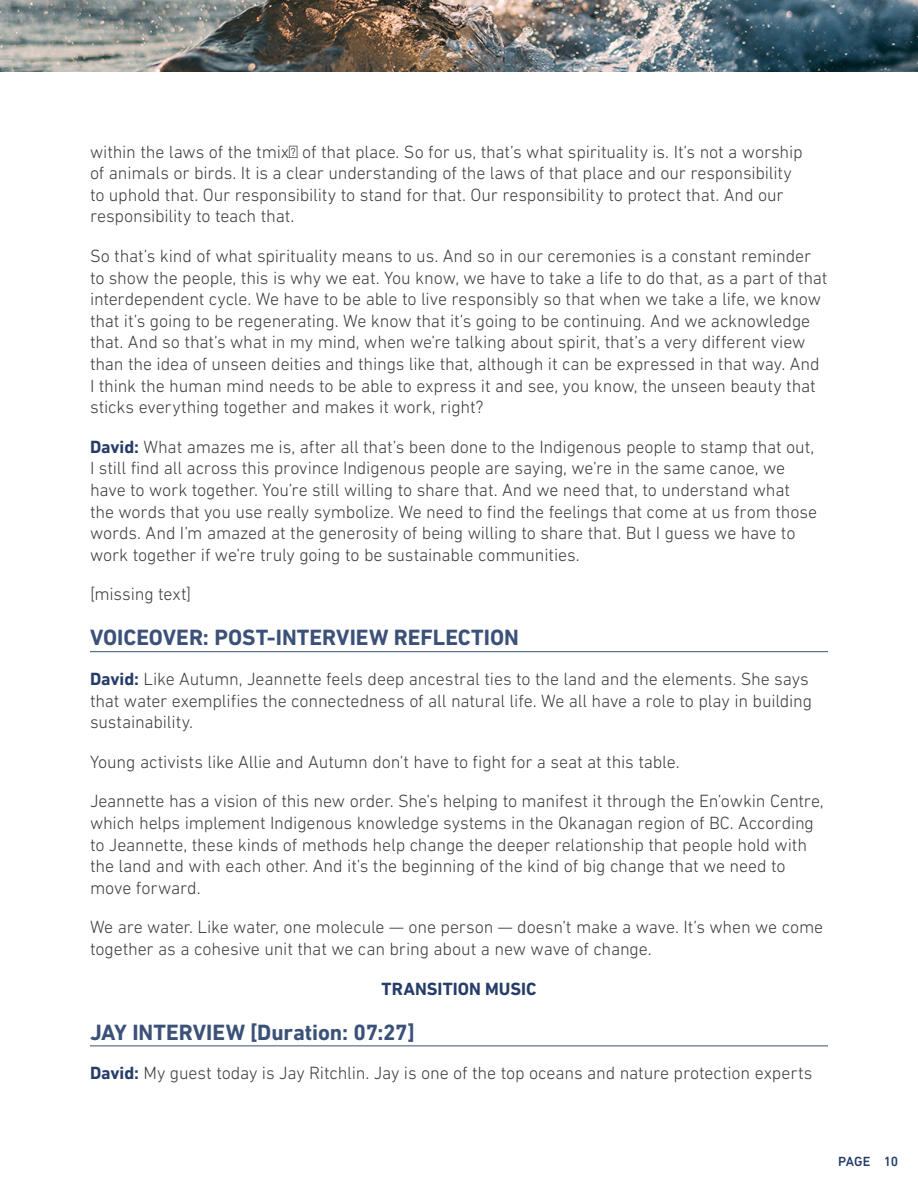
<style>
.page{position:relative;width:918px;height:1188px;background:#fff}
.page>*{position:absolute;margin:0;border:0;box-sizing:border-box;transform-origin:0 0}
.Section{font:700 22.5px "DIN Next LT Pro";color:#3c5178}
.Body_Copy{font:300 18px/21.6px "DIN Next LT Pro";letter-spacing:-.01em;color:#3e3e3f}
.Music{font:700 18px "DIN Next LT Pro";color:#263d69}
.t1{font:500 13.5px "DIN Next LT Pro";letter-spacing:-.01em;color:#263d69}
.s1{font-weight:700;color:#263d69}
</style>
<div class="page">
<hr style="left:90px;top:651px;width:738px;height:1px;background:#3c5178">
<hr style="left:90px;top:1046px;width:738px;height:1px;background:#3c5178">
<img style="left:0;top:0;width:918px;height:71px">
<p class="Body_Copy" style="left:90px;top:140px;width:714px">within the laws of the tmixʷ of that place. So for us, that’s what spirituality is. It’s not a worship of animals or birds. It is a clear understanding of the laws of that place and our responsibility to uphold that. Our responsibility to stand for that. Our responsibility to protect that. And our responsibility to teach that.</p>
<p class="Body_Copy" style="left:90px;top:245px;width:739px">So that’s kind of what spirituality means to us. And so in our ceremonies is a constant reminder to show the people, this is why we eat. You know, we have to take a life to do that, as a part of that interdependent cycle. We have to be able to live responsibly so that when we take a life, we know that it’s going to be regenerating. We know that it’s going to be continuing. And we acknowledge that. And so that’s what in my mind, when we’re talking about spirit, that’s a very different view than the idea of unseen deities and things like that, although it can be expressed in that way. And I think the human mind needs to be able to express it and see, you know, the unseen beauty that sticks everything together and makes it work, right?</p>
<p class="Body_Copy" style="left:90px;top:436px;width:729px"><span class="s1">David:</span> What amazes me is, after all that’s been done to the Indigenous people to stamp that out, I still find all across this province Indigenous people are saying, we’re in the same canoe, we have to work together. You’re still willing to share that. And we need that, to understand what the words that you use really symbolize. We need to find the feelings that come at us from those words. And I’m amazed at the generosity of being willing to share that. But I guess we have to work together if we’re truly going to be sustainable communities.</p>
<p class="Body_Copy" style="left:90px;top:583px;width:103px">[missing text]</p>
<p class="Section" style="left:90px;top:624px;width:431px">VOICEOVER: POST-INTERVIEW REFLECTION</p>
<p class="Body_Copy" style="left:90px;top:668px;width:724px"><span class="s1">David:</span> Like Autumn, Jeannette feels deep ancestral ties to the land and the elements. She says that water exemplifies the connectedness of all natural life. We all have a role to play in building sustainability.</p>
<p class="Body_Copy" style="left:90px;top:751px;width:591px">Young activists like Allie and Autumn don’t have to fight for a seat at this table.</p>
<p class="Body_Copy" style="left:90px;top:790px;width:735px">Jeannette has a vision of this new order. She’s helping to manifest it through the En’owkin Centre, which helps implement Indigenous knowledge systems in the Okanagan region of BC. According to Jeannette, these kinds of methods help change the deeper relationship that people hold with the land and with each other. And it’s the beginning of the kind of big change that we need to move forward.</p>
<p class="Body_Copy" style="left:90px;top:916px;width:735px">We are water. Like water, one molecule — one person — doesn’t make a wave. It’s when we come together as a cohesive unit that we can bring about a new wave of change.</p>
<p class="Music" style="left:382px;top:978px;width:156px">TRANSITION MUSIC</p>
<p class="Section" style="left:90px;top:1019px;width:326px">JAY INTERVIEW [Duration: 07:27]</p>
<p class="Body_Copy" style="left:90px;top:1062px;width:724px"><span class="s1">David:</span> My guest today is Jay Ritchlin. Jay is one of the top oceans and nature protection experts</p>
<p class="t1" style="left:838px;top:1153px;width:62px">PAGE 10</p>
</div>
